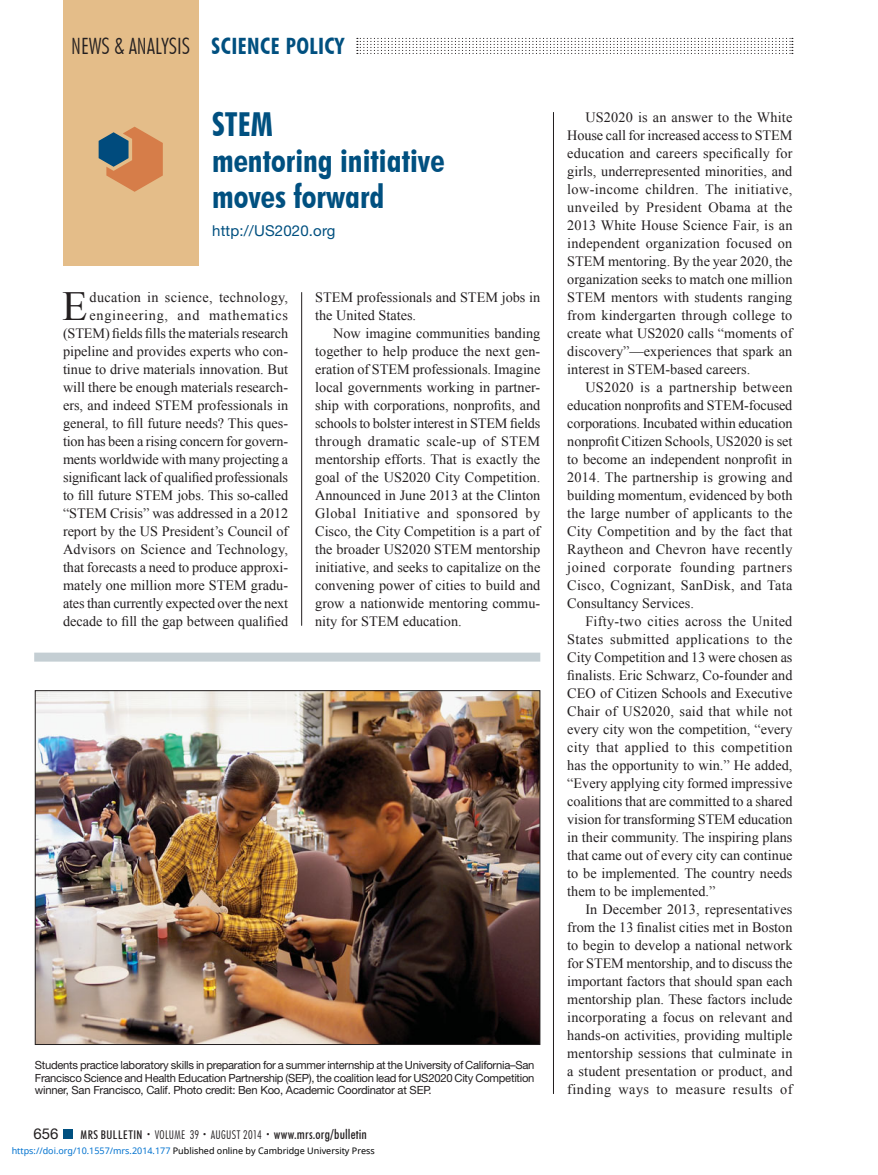
<style>
.page{position:relative;width:878px;height:1175px;background:#fff}
.page>*{position:absolute;margin:0;border:0;box-sizing:border-box;transform-origin:0 0}
.t1{font:41.4px "Times New Roman";color:#231f20}
.t2{font:700 condensed 33px/36px "Futura BT";color:#005080}
.t3{font:300 condensed 22.5px "Futura BT";color:#231f20}
.t4{font:700 condensed 22.5px "Futura BT";letter-spacing:.02em;color:#005080}
.t5{font:15px "Helvetica Neue LT Std";letter-spacing:.01em;color:#005080}
.t6{font:15px "Helvetica Neue LT Std";color:#231f20}
.t7{font:14.25px/18px "Times New Roman";color:#231f20;text-align:justify}
.t8{font:500 condensed 13.5px "Futura BT";letter-spacing:.01em;color:#231f20}
.t9{font:11.25px/12.8px "Helvetica Neue LT Std";letter-spacing:-.02em;color:#231f20;text-align:justify}
.t10{font:9px "Noto Sans";color:#000}
.s1{font-size:12px}
.s2{font-weight:300;font-size:7.5px}
.s3{font-weight:300;font-size:12px}
.s4{color:#0172cf}
</style>
<div class="page">
<div style="left:63px;top:1130px;width:9px;height:8px;background:#005080"></div>
<svg style="left:357px;top:38px;width:435px;height:16px"></svg>
<div style="left:63px;top:0;width:135px;height:266px;background:#e4bd89"></div>
<svg style="left:99px;top:127px;width:64px;height:65px"></svg>
<hr style="left:553px;top:112px;width:1px;height:982px;background:#231f20">
<hr style="left:301px;top:292px;width:1px;height:334px;background:#231f20">
<img style="left:37px;top:692px;width:501px;height:350px">
<div style="left:34px;top:652px;width:506px;height:9px;background:#c4ced3"></div>
<h3 class="t3" style="left:76px;top:33px;width:108px">NEWS &amp; EVENTS</h3>
<h3 class="t4" style="left:212px;top:32px;width:134px">SCIENCE POLICY</h3>
<h3 class="t3" style="left:71px;top:32px;width:120px">NEWS &amp; ANALYSIS</h3>
<h2 class="t2" style="left:212px;top:106px;width:234px">STEM<br>mentoring initiative moves forward</h2>
<p class="t5" style="left:212px;top:225px;width:125px">http://US2020.org</p>
<p class="t7" style="left:63px;top:288px;width:227px;text-align:right">ducation in science, technology, engineering, and mathematics (STEM) fields fills the materials research pipeline and provides experts who con&shy;tinue to drive materials innovation. But will there be enough materials research&shy;ers, and indeed STEM professionals in general, to fill future needs? This ques&shy;tion has been a rising concern for govern&shy;ments worldwide with many projecting a significant lack of qualified professionals to fill future STEM jobs. This so-called “STEM Crisis” was addressed in a 2012 report by the US President’s Council of Advisors on Science and Technology, that forecasts a need to produce approxi&shy;mately one million more STEM gradu&shy;ates than currently expected over the next decade to fill the gap between qualified</p>
<p class="t7" style="left:315px;top:288px;width:227px">STEM professionals and STEM jobs in the United States.</p>
<h1 class="t1" style="left:62px;top:283px;width:27px">E</h1>
<p class="t7" style="left:315px;top:324px;width:227px;text-indent:18px">Now imagine communities banding together to help produce the next gen&shy;eration of STEM professionals. Imagine local governments working in partner&shy;ship with corporations, nonprofits, and schools to bolster interest in STEM fields through dramatic scale-up of STEM mentorship efforts. That is exactly the goal of the US2020 City Competition.<br>Announced in June 2013 at the Clinton Global Initiative and sponsored by Cisco, the City Competition is a part of the broader US2020 STEM mentorship initiative, and seeks to capitalize on the convening power of cities to build and grow a nationwide mentoring commu&shy;nity for STEM education.</p>
<p class="t9" style="left:35px;top:1060px;width:501px">Students practice laboratory skills in preparation for a summer internship at the University of California–San Francisco Science and Health Education Partnership (SEP), the coalition lead for US2020 City Competition winner, San Francisco, Calif. Photo credit: Ben Koo, Academic Coordinator at SEP.</p>
<p class="t6" style="left:33px;top:1128px;width:27px">656</p>
<p class="t8" style="left:81px;top:1126px;width:288px"><span class="s1">MRS BULLETIN</span> <span class="s2">•</span> <span class="s3">VOLUME 39</span> <span class="s2">•</span> <span class="s3">AUGUST 2014</span> <span class="s2">•</span> www.mrs.org/bulletin</p>
<p class="t10" style="left:12px;top:1143px;width:364px"><span class="s4">https://doi.org/10.1557/mrs.2014.177</span> Published online by Cambridge University Press</p>
<p class="t7" style="left:567px;top:108px;width:227px;text-indent:18px">US2020 is an answer to the White House call for increased access to STEM education and careers specifically for girls, underrepresented minorities, and low-income children. The initiative, unveiled by President Obama at the 2013 White House Science Fair, is an independent organization focused on STEM mentoring. By the year 2020, the organization seeks to match one million STEM mentors with students ranging from kindergarten through college to create what US2020 calls “moments of discovery”—experiences that spark an interest in STEM-based careers.</p>
<p class="t7" style="left:567px;top:378px;width:227px;text-indent:18px">US2020 is a partnership between education nonprofits and STEM-focused corporations. Incubated within education nonprofit Citizen Schools, US2020 is set to become an independent nonprofit in 2014. The partnership is growing and building momentum, evidenced by both the large number of applicants to the City Competition and by the fact that Raytheon and Chevron have recently joined corporate founding partners Cisco, Cognizant, SanDisk, and Tata Consultancy Services.</p>
<p class="t7" style="left:567px;top:612px;width:227px;text-indent:18px">Fifty-two cities across the United States submitted applications to the City Competition and 13 were chosen as finalists. Eric Schwarz, Co-founder and CEO of Citizen Schools and Executive Chair of US2020, said that while not every city won the competition, “every city that applied to this competition has the opportunity to win.” He added, “Every applying city formed impressive coalitions that are committed to a shared vision for transforming STEM education in their community. The inspiring plans that came out of every city can continue to be implemented. The country needs them to be implemented.”</p>
<p class="t7" style="left:567px;top:900px;width:227px;text-indent:18px">In December 2013, representatives from the 13 finalist cities met in Boston to begin to develop a national network for STEM mentorship, and to discuss the important factors that should span each mentorship plan. These factors include incorporating a focus on relevant and hands-on activities, providing multiple mentorship sessions that culminate in a student presentation or product, and finding ways to measure results of</p>
</div>
